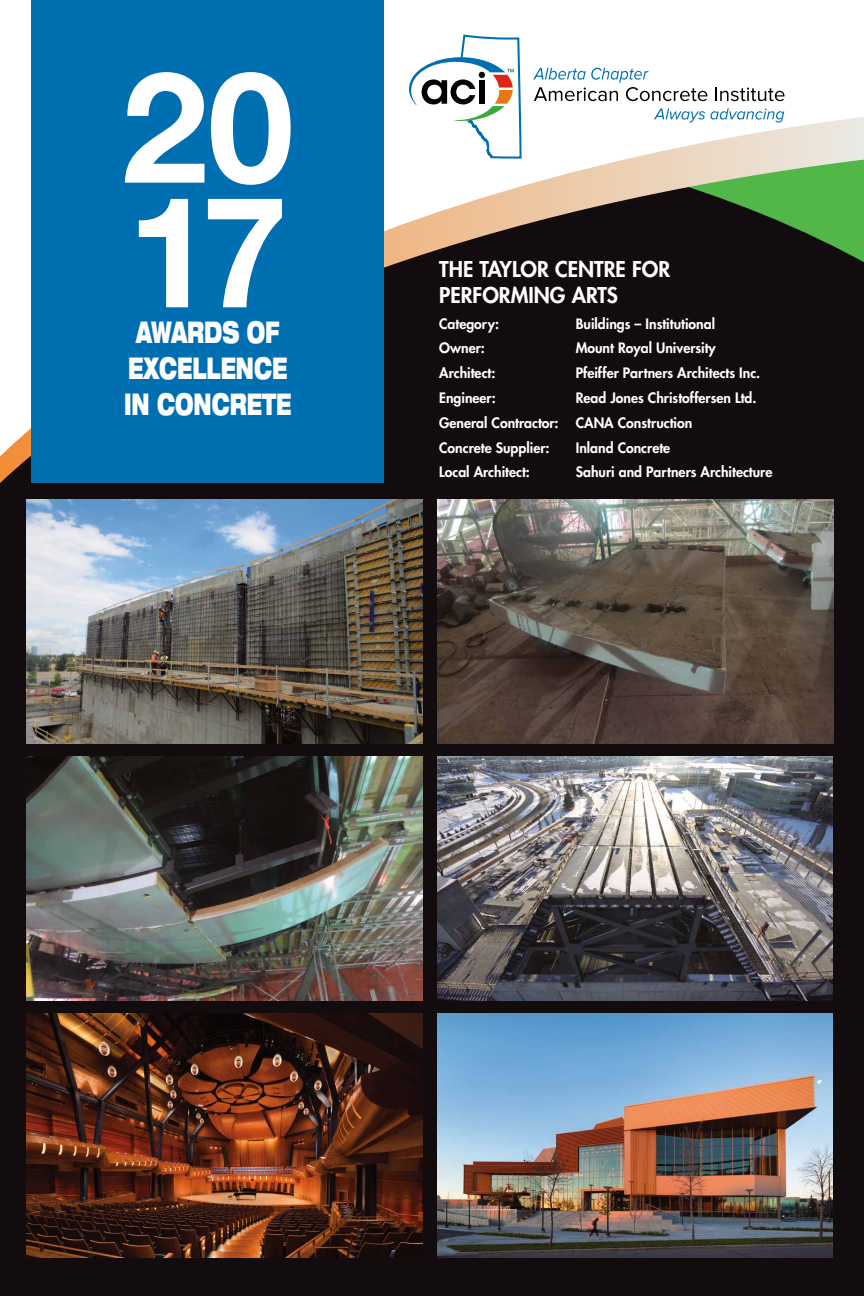
<style>
.page{position:relative;width:864px;height:1296px;background:#fff}
.page>*{position:absolute;margin:0;border:0;box-sizing:border-box;transform-origin:0 0}
.t1{font:700 154.85px/124.7px "Helvetica Neue LT Std";color:#fff}
.t2{font:900 expanded 30px/36px "Helvetica Neue LT Std";color:#fff;text-align:center;scale:.59 1}
.t3{font:800 21.2px/25.4px "Futura";color:#fff}
.t4{font:800 14px/24.8px "Futura";color:#fff}
</style>
<div class="page">
<div style="left:0;top:122px;width:864px;height:1174px;background:#130c0e"></div>
<svg style="left:0;top:67px;width:864px;height:549px"></svg>
<img style="left:523px;top:67px;width:3px;height:97px">
<svg style="left:533px;top:68px;width:174px;height:33px"></svg>
<svg style="left:715px;top:87px;width:70px;height:14px"></svg>
<svg style="left:654px;top:108px;width:130px;height:15px"></svg>
<svg style="left:409px;top:34px;width:114px;height:148px"></svg>
<img style="left:437px;top:500px;width:396px;height:244px">
<img style="left:27px;top:500px;width:396px;height:244px">
<img style="left:437px;top:757px;width:395px;height:244px">
<img style="left:27px;top:1014px;width:396px;height:244px">
<img style="left:437px;top:1014px;width:395px;height:244px">
<img style="left:27px;top:757px;width:396px;height:244px">
<div style="left:31px;top:0;width:353px;height:482px;background:#006fb1"></div>
<h1 class="t1" style="left:122px;top:62px;width:174px">20<br>17</h1>
<h2 class="t2" style="left:124px;top:313px;width:285px">AWARDS OF<br>EXCELLENCE<br>IN CONCRETE</h2>
<h3 class="t3" style="left:439px;top:256px;width:233px">THE TAYLOR CENTRE FOR<br>PERFORMING ARTS</h3>
<p class="t4" style="left:439px;top:311px;width:62px">Category:</p>
<p class="t4" style="left:576px;top:311px;width:141px">Buildings – Institutional</p>
<p class="t4" style="left:439px;top:336px;width:47px">Owner:</p>
<p class="t4" style="left:576px;top:336px;width:142px">Mount Royal University</p>
<p class="t4" style="left:439px;top:360px;width:58px">Architect:</p>
<p class="t4" style="left:576px;top:360px;width:186px">Pfeiffer Partners Architects Inc.</p>
<p class="t4" style="left:439px;top:385px;width:58px">Engineer:</p>
<p class="t4" style="left:439px;top:385px;width:319px;text-indent:137px">Read Jones Christoffersen Ltd.<br>General Contractor: CANA Construction<br>Concrete Supplier:</p>
<p class="t4" style="left:576px;top:435px;width:96px">Inland Concrete</p>
<p class="t4" style="left:439px;top:460px;width:92px">Local Architect:</p>
<p class="t4" style="left:576px;top:460px;width:198px">Sahuri and Partners Architecture</p>
</div>
